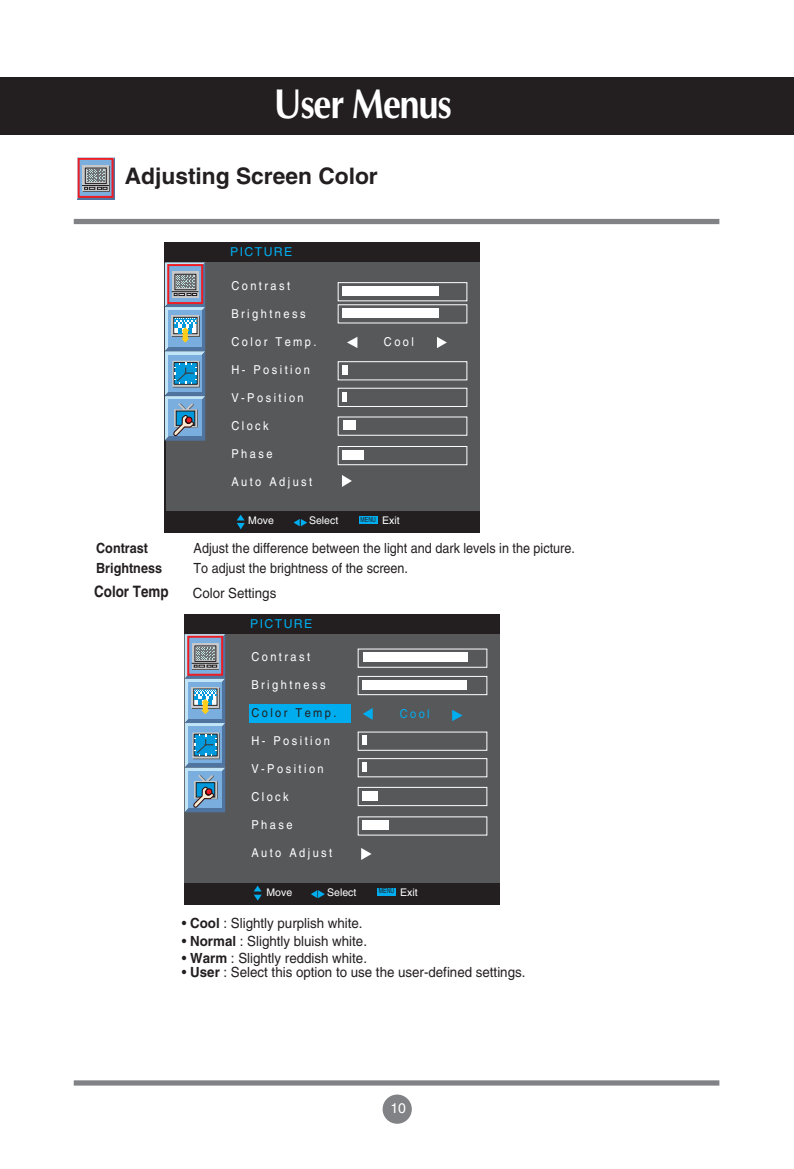
<style>
.page{position:relative;width:794px;height:1169px;background:#fff}
.page>*{position:absolute;margin:0;border:0;box-sizing:border-box;transform-origin:0 0}
.t1{font:700 42px "Optima";letter-spacing:-.03em;color:#fff;scale:.85 1}
.t2{font:700 22.75px "Helvetica";color:#231f20}
.t3{font:700 15.75px "Helvetica";color:#231f20;scale:.85 1}
.t4{font:14px "Helvetica";color:#231f20;scale:.95 1}
.t5{font:14px "Helvetica";color:#231f20;scale:.9 1}
.t6{font:700 14px "Helvetica";color:#231f20;scale:.9 1}
.t7{font:14px "Helvetica";color:#fff}
.t8{font:12.25px "Helvetica";letter-spacing:.22em;color:#fff;scale:.9 1}
.t9{font:12.25px "Helvetica";letter-spacing:.11em;color:#00aeef}
.t10{font:12.25px "Helvetica";letter-spacing:.22em;color:#231f20;scale:.9 1}
.t11{font:12.25px "Helvetica";letter-spacing:.11em;color:#00aeef;scale:.9 1}
.t12{font:10.5px "Helvetica";color:#fff}
.t13{font:7px "Helvetica";color:#231f20;scale:.75 1}
.s1{font-weight:700}
</style>
<div class="page">
<div style="left:185px;top:614px;width:314px;height:290px;background:#231f20"></div>
<div style="left:184px;top:633px;width:315px;height:249px;background:#57585a"></div>
<div style="left:249px;top:704px;width:101px;height:19px;background:#00aeef"></div>
<div style="left:382px;top:1094px;width:29px;height:29px;background:#808285;border-radius:50%"></div>
<div style="left:0;top:77px;width:793px;height:58px;background:#231f20"></div>
<div style="left:74px;top:219px;width:645px;height:5px;background:#808285"></div>
<div style="left:74px;top:1080px;width:645px;height:5px;background:#808285"></div>
<svg style="left:77px;top:157px;width:37px;height:43px;background:#968394"></svg>
<div style="left:165px;top:242px;width:314px;height:290px;background:#231f20"></div>
<div style="left:167px;top:262px;width:312px;height:248px;background:#57585a"></div>
<svg style="left:165px;top:262px;width:40px;height:178px;background:#7d9dba"></svg>
<svg style="left:236px;top:515px;width:9px;height:15px"></svg>
<svg style="left:293px;top:519px;width:14px;height:8px"></svg>
<img style="left:342px;top:475px;width:10px;height:12px">
<div style="left:337px;top:282px;width:130px;height:19px;border:1px solid #fff"></div>
<div style="left:342px;top:286px;width:96px;height:10px;background:#fff"></div>
<div style="left:337px;top:304px;width:130px;height:19px;border:1px solid #fff"></div>
<div style="left:342px;top:308px;width:96px;height:10px;background:#fff"></div>
<div style="left:337px;top:361px;width:130px;height:19px;border:1px solid #fff"></div>
<div style="left:342px;top:365px;width:5px;height:10px;background:#fff"></div>
<div style="left:337px;top:388px;width:130px;height:19px;border:1px solid #fff"></div>
<svg style="left:342px;top:392px;width:4px;height:9px"></svg>
<div style="left:342px;top:420px;width:13px;height:10px;background:#fff"></div>
<div style="left:337px;top:446px;width:130px;height:19px;border:1px solid #fff"></div>
<div style="left:342px;top:450px;width:22px;height:9px;background:#fff"></div>
<img style="left:437px;top:337px;width:10px;height:11px">
<img style="left:347px;top:337px;width:11px;height:11px">
<svg style="left:185px;top:634px;width:40px;height:178px;background:#7d9dba"></svg>
<img style="left:361px;top:848px;width:11px;height:12px">
<div style="left:362px;top:652px;width:105px;height:10px;background:#fff"></div>
<div style="left:357px;top:676px;width:130px;height:19px;border:1px solid #fff"></div>
<div style="left:362px;top:680px;width:104px;height:9px;background:#fff"></div>
<hr style="left:362px;top:735px;width:4px;height:10px;background:#fff">
<div style="left:357px;top:758px;width:130px;height:19px;border:1px solid #fff"></div>
<svg style="left:362px;top:762px;width:4px;height:9px"></svg>
<div style="left:357px;top:786px;width:130px;height:20px;border:1px solid #fff"></div>
<div style="left:362px;top:791px;width:16px;height:9px;background:#fff"></div>
<div style="left:362px;top:820px;width:26px;height:10px;background:#fff"></div>
<img style="left:452px;top:710px;width:11px;height:11px">
<img style="left:363px;top:708px;width:10px;height:12px">
<div style="left:359px;top:516px;width:18px;height:8px;background:#00aeef"></div>
<svg style="left:253px;top:886px;width:9px;height:15px"></svg>
<svg style="left:311px;top:890px;width:14px;height:8px"></svg>
<div style="left:377px;top:887px;width:18px;height:8px;background:#00aeef"></div>
<h1 class="t1" style="left:274px;top:86px;width:210px">User Menus</h1>
<h2 class="t2" style="left:125px;top:167px;width:254px">Adjusting Screen Color</h2>
<p class="t9" style="left:230px;top:248px;width:63px">PICTURE</p>
<p class="t8" style="left:231px;top:281px;width:67px">Contrast</p>
<p class="t8" style="left:231px;top:309px;width:84px">Brightness</p>
<p class="t8" style="left:231px;top:337px;width:96px">Color Temp.</p>
<p class="t8" style="left:231px;top:365px;width:89px">H- Position</p>
<p class="t8" style="left:231px;top:393px;width:82px">V-Position</p>
<p class="t8" style="left:231px;top:421px;width:43px">Clock</p>
<p class="t8" style="left:231px;top:449px;width:47px">Phase</p>
<p class="t8" style="left:231px;top:477px;width:91px">Auto Adjust</p>
<p class="t12" style="left:248px;top:517px;width:27px">Move</p>
<p class="t12" style="left:309px;top:517px;width:31px">Select</p>
<p class="t12" style="left:382px;top:517px;width:19px">Exit</p>
<p class="t8" style="left:383px;top:337px;width:35px">Cool</p>
<p class="t13" style="left:360px;top:517px;width:22px">MENU</p>
<p class="t6" style="left:96px;top:543px;width:59px">Contrast</p>
<p class="t5" style="left:193px;top:543px;width:425px">Adjust the difference between the light and dark levels in the picture.</p>
<p class="t6" style="left:96px;top:562px;width:75px">Brightness</p>
<p class="t5" style="left:193px;top:562px;width:240px">To adjust the brightness of the screen.</p>
<p class="t3" style="left:94px;top:585px;width:89px">Color Temp</p>
<p class="t4" style="left:193px;top:587px;width:89px">Color Settings</p>
<p class="t9" style="left:250px;top:619px;width:63px">PICTURE</p>
<p class="t8" style="left:251px;top:652px;width:67px">Contrast</p>
<p class="t8" style="left:251px;top:680px;width:84px">Brightness</p>
<p class="t10" style="left:251px;top:708px;width:96px">Color Temp.</p>
<p class="t8" style="left:251px;top:736px;width:89px">H- Position</p>
<p class="t8" style="left:251px;top:764px;width:82px">V-Position</p>
<p class="t8" style="left:251px;top:792px;width:43px">Clock</p>
<p class="t8" style="left:251px;top:820px;width:47px">Phase</p>
<p class="t8" style="left:251px;top:848px;width:91px">Auto Adjust</p>
<p class="t11" style="left:399px;top:709px;width:35px">Cool</p>
<p class="t12" style="left:266px;top:888px;width:27px">Move</p>
<p class="t12" style="left:327px;top:888px;width:31px">Select</p>
<p class="t12" style="left:400px;top:888px;width:19px">Exit</p>
<p class="t13" style="left:378px;top:888px;width:22px">MENU</p>
<p class="t4" style="left:182px;top:918px;width:192px">• <span class="s1">Cool</span> : Slightly purplish white.</p>
<p class="t4" style="left:182px;top:935px;width:196px">• <span class="s1">Normal</span> : Slightly bluish white.</p>
<p class="t4" style="left:182px;top:953px;width:196px">• <span class="s1">Warm</span> : Slightly reddish white.</p>
<p class="t4" style="left:182px;top:966px;width:363px">• <span class="s1">User</span> : Select this option to use the user-defined settings.</p>
<p class="t7" style="left:390px;top:1102px;width:17px">10</p>
</div>
